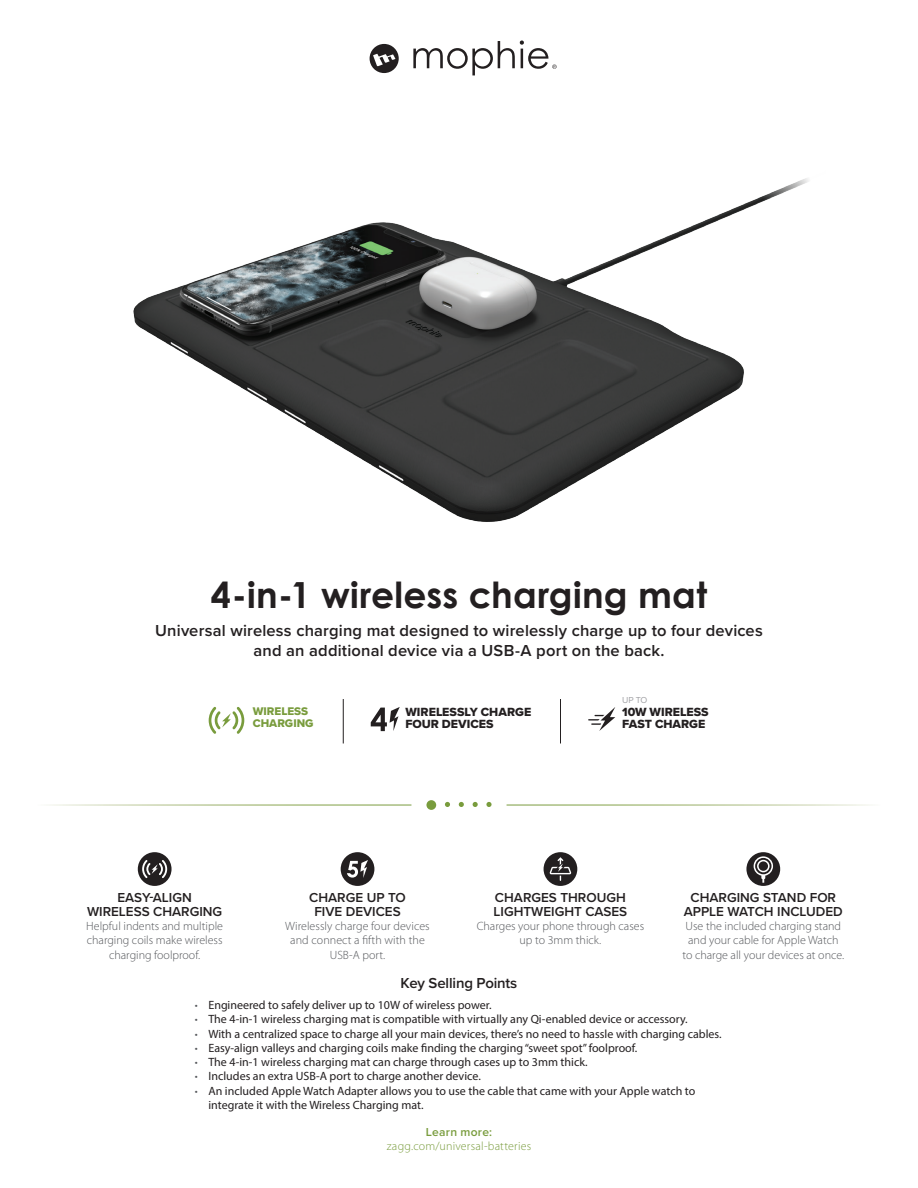
<style>
.page{position:relative;width:918px;height:1188px;background:#fff}
.page>*{position:absolute;margin:0;border:0;box-sizing:border-box;transform-origin:0 0}
.t1{font:700 36px "Century Gothic";letter-spacing:.01em;color:#231f20}
.t2{font:600 16.5px/19.8px "Proxima Nova";letter-spacing:.01em;color:#231f20;text-align:center}
.t3{font:600 15px "Proxima Nova";letter-spacing:-.01em;color:#231f20}
.t4{font:600 13.5px/14.2px "Proxima Nova";color:#231f20;text-align:center}
.t5{font:12.3px/12.3px "Proxima Nova Extrabld";color:#231f20}
.t6{font:12px/14.2px "Myriad Pro";color:#231f20}
.t7{font:300 12px/14.2px "Myriad Pro";color:#54565a;text-align:center}
.t8{font:300 12px "Myriad Pro";letter-spacing:.015em;color:#799c3d}
.t9{font:600 12px "Proxima Nova";letter-spacing:.02em;color:#799c3d}
.t10{font:11.55px/11.6px "Proxima Nova Extrabld";letter-spacing:.005em;color:#799c3d}
.t11{font:9px "Proxima Nova";color:#a1a1a5}
.s1{font-weight:300;color:#54565a}
</style>
<div class="page">
<div style="left:426px;top:800px;width:10px;height:10px;background:#799c3d;border-radius:50%"></div>
<svg style="left:445px;top:802px;width:5px;height:5px"></svg>
<svg style="left:459px;top:802px;width:5px;height:5px"></svg>
<svg style="left:473px;top:802px;width:5px;height:5px"></svg>
<svg style="left:486px;top:802px;width:6px;height:5px"></svg>
<svg style="left:413px;top:40px;width:144px;height:35px"></svg>
<svg style="left:370px;top:44px;width:29px;height:29px"></svg>
<img style="left:133px;top:178px;width:676px;height:344px">
<svg style="left:209px;top:707px;width:35px;height:27px"></svg>
<hr style="left:343px;top:699px;width:1px;height:44px;background:#231f20">
<hr style="left:560px;top:699px;width:1px;height:44px;background:#231f20">
<svg style="left:588px;top:707px;width:27px;height:24px"></svg>
<svg style="left:371px;top:707px;width:29px;height:24px"></svg>
<svg style="left:746px;top:852px;width:34px;height:34px"></svg>
<div style="left:759px;top:861px;width:9px;height:10px;background:#231f20;border-radius:50%"></div>
<svg style="left:544px;top:852px;width:33px;height:34px"></svg>
<svg style="left:138px;top:852px;width:34px;height:34px"></svg>
<svg style="left:341px;top:852px;width:33px;height:34px"></svg>
<h1 class="t1" style="left:211px;top:572px;width:498px">4-in-1 wireless charging mat</h1>
<h2 class="t2" style="left:155px;top:621px;width:609px">Universal wireless charging mat designed to wirelessly charge up to four devices and an additional device via a USB-A port on the back.</h2>
<p class="t11" style="left:622px;top:694px;width:27px">UP TO</p>
<p class="t5" style="left:405px;top:706px;width:127px">WIRELESSLY CHARGE<br>FOUR DEVICES</p>
<p class="t10" style="left:253px;top:706px;width:62px">WIRELESS<br>CHARGING</p>
<p class="t5" style="left:622px;top:706px;width:88px">10W WIRELESS<br>FAST CHARGE</p>
<p class="t4" style="left:87px;top:890px;width:137px">EASY-ALIGN<br>WIRELESS CHARGING</p>
<p class="t7" style="left:86px;top:919px;width:138px">Helpful indents and multiple charging coils make wireless charging foolproof.</p>
<p class="t4" style="left:309px;top:890px;width:98px">CHARGE UP TO<br>FIVE DEVICES</p>
<p class="t7" style="left:285px;top:919px;width:146px">Wirelessly charge four devices and connect a fifth with the<br>USB-A port.</p>
<p class="t4" style="left:494px;top:890px;width:135px;text-align:left">CHARGES THROUGH<br>LIGHTWEIGHT CASES</p>
<p class="t7" style="left:477px;top:919px;width:169px">Charges your phone through cases up to 3mm thick.</p>
<p class="t4" style="left:684px;top:890px;width:161px">CHARGING STAND FOR<br>APPLE WATCH INCLUDED</p>
<p class="t7" style="left:682px;top:919px;width:163px">Use the included charging stand and your cable for Apple Watch to charge all your devices at once.</p>
<p class="t3" style="left:401px;top:974px;width:118px">Key Selling Points</p>
<p class="t6" style="left:195px;top:998px;width:298px"><span class="s1">•</span> Engineered to safely deliver up to 10W of wireless power.</p>
<p class="t6" style="left:195px;top:1012px;width:494px"><span class="s1">•</span> The 4-in-1 wireless charging mat is compatible with virtually any Qi-enabled device or accessory.</p>
<p class="t6" style="left:195px;top:1026px;width:528px"><span class="s1">•</span> With a centralized space to charge all your main devices, there’s no need to hassle with charging cables.</p>
<p class="t6" style="left:195px;top:1041px;width:444px"><span class="s1">•</span> Easy-align valleys and charging coils make finding the charging “sweet spot” foolproof.</p>
<p class="t6" style="left:195px;top:1055px;width:394px"><span class="s1">•</span> The 4-in-1 wireless charging mat can charge through cases up to 3mm thick.</p>
<p class="t6" style="left:195px;top:1069px;width:287px"><span class="s1">•</span> Includes an extra USB-A port to charge another device.</p>
<p class="t6" style="left:208px;top:1083px;width:489px;text-indent:-14px"><span class="s1">•</span> An included Apple Watch Adapter allows you to use the cable that came with your Apple watch to integrate it with the Wireless Charging mat.</p>
<p class="t9" style="left:426px;top:1125px;width:68px">Learn more:</p>
<p class="t8" style="left:387px;top:1139px;width:146px">zagg.com/universal-batteries</p>
</div>
